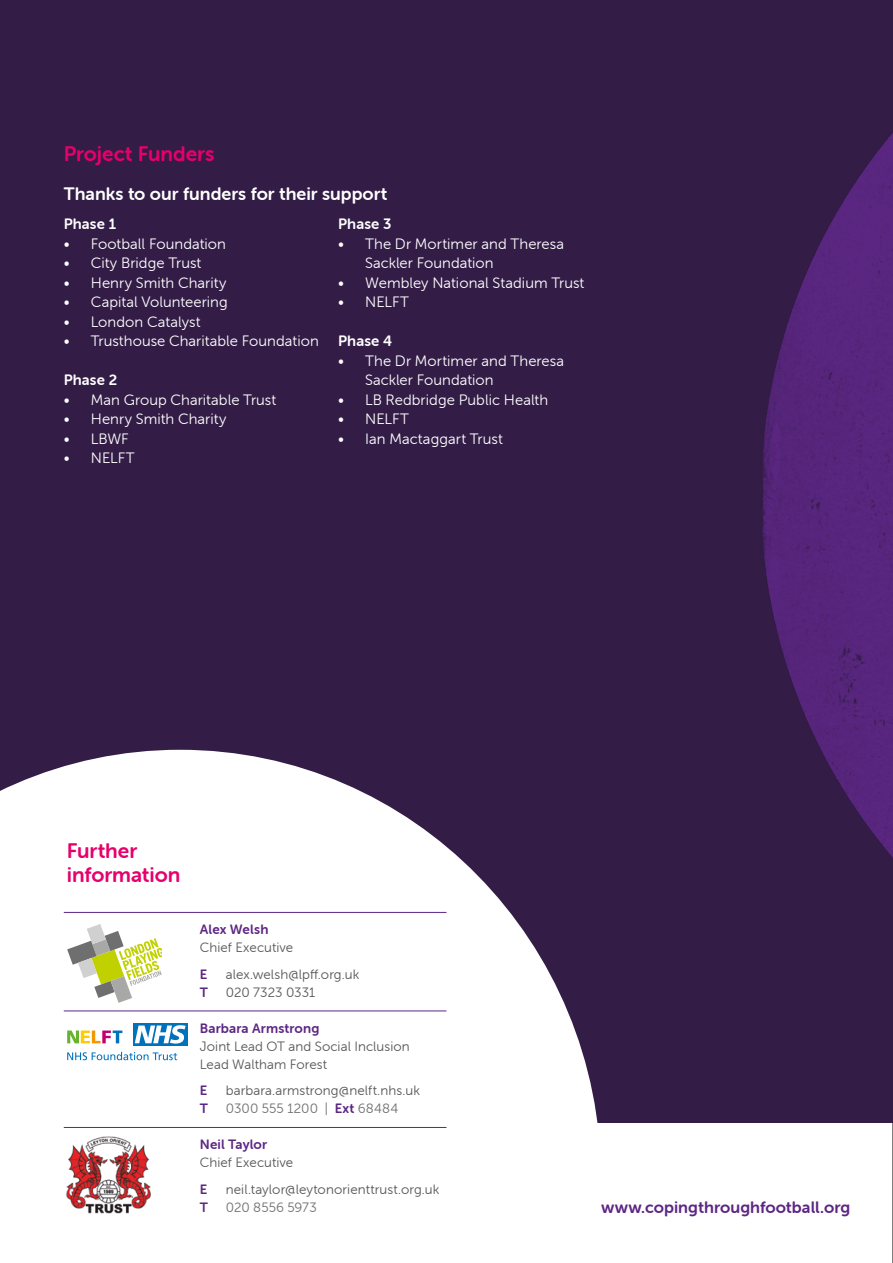
<style>
.page{position:relative;width:893px;height:1263px;background:#fff}
.page>*{position:absolute;margin:0;border:0;box-sizing:border-box;transform-origin:0 0}
.t1{font:21px/24.5px "Museo Sans Rounded 700";color:#e6006c}
.t2{font:18px "Museo Sans Rounded 700";color:#fff}
.t3{font:16.5px "Museo Sans Rounded 700";letter-spacing:.005em;color:#5c2684}
.t4{font:15px/19.5px "Museo Sans Rounded 300";letter-spacing:.005em;color:#fff}
.t5{font:15px "Museo Sans Rounded 700";letter-spacing:.005em;color:#fff}
.t6{font:13.5px/18px "Museo Sans Rounded 300";letter-spacing:.01em;color:#575756}
.t7{font:13.5px "Museo Sans Rounded 700";letter-spacing:.01em;color:#5c2684}
.t8{font:13.5px "Museo Sans Rounded 300";letter-spacing:.005em;color:#706f6f}
.s1{font-family:"Museo Sans Rounded 700";color:#5c2684}
</style>
<div class="page">
<hr style="left:892px;top:0;width:1px;height:1263px;background:#000">
<div style="left:0;top:0;width:893px;height:1123px;background:#331c46"></div>
<img style="left:762px;top:133px;width:131px;height:725px">
<svg style="left:0;top:750px;width:598px;height:448px;fill:#fff"></svg>
<hr style="left:64px;top:912px;width:382px;height:1px;background:#5c2684">
<hr style="left:64px;top:1010px;width:382px;height:1px;background:#5c2684">
<hr style="left:64px;top:1127px;width:382px;height:1px;background:#5c2684">
<svg style="left:133px;top:1023px;width:55px;height:22px"></svg>
<svg style="left:135px;top:1025px;width:51px;height:18px"></svg>
<svg style="left:67px;top:1030px;width:55px;height:13px"></svg>
<svg style="left:67px;top:1052px;width:110px;height:8px"></svg>
<svg style="left:67px;top:924px;width:95px;height:79px;background:#dadcb9"></svg>
<img style="left:64px;top:1136px;width:86px;height:78px">
<h1 class="t1" style="left:64px;top:141px;width:152px">Project Funders</h1>
<p class="t2" style="left:64px;top:184px;width:325px">Thanks to our funders for their support</p>
<p class="t5" style="left:64px;top:216px;width:54px">Phase 1</p>
<p class="t4" style="left:64px;top:234px;width:164px">• Football Foundation</p>
<p class="t4" style="left:64px;top:253px;width:139px">• City Bridge Trust</p>
<p class="t4" style="left:64px;top:273px;width:164px">• Henry Smith Charity</p>
<p class="t4" style="left:64px;top:292px;width:166px">• Capital Volunteering</p>
<p class="t4" style="left:64px;top:312px;width:138px">• London Catalyst</p>
<p class="t4" style="left:64px;top:331px;width:257px">• Trusthouse Charitable Foundation</p>
<p class="t5" style="left:64px;top:372px;width:55px">Phase 2</p>
<p class="t4" style="left:64px;top:390px;width:214px">• Man Group Charitable Trust</p>
<p class="t4" style="left:64px;top:409px;width:164px">• Henry Smith Charity</p>
<p class="t4" style="left:64px;top:429px;width:67px">• LBWF</p>
<p class="t4" style="left:64px;top:448px;width:72px">• NELFT</p>
<p class="t5" style="left:338px;top:216px;width:55px">Phase 3</p>
<p class="t4" style="left:365px;top:234px;width:200px;text-indent:-27px">• The Dr Mortimer and Theresa<br>Sackler Foundation</p>
<p class="t4" style="left:338px;top:273px;width:248px">• Wembley National Stadium Trust</p>
<p class="t4" style="left:338px;top:292px;width:72px">• NELFT</p>
<p class="t5" style="left:338px;top:333px;width:56px">Phase 4</p>
<p class="t4" style="left:365px;top:351px;width:200px;text-indent:-27px">• The Dr Mortimer and Theresa<br>Sackler Foundation</p>
<p class="t4" style="left:338px;top:390px;width:212px">• LB Redbridge Public Health</p>
<p class="t4" style="left:338px;top:409px;width:72px">• NELFT</p>
<p class="t4" style="left:338px;top:429px;width:166px">• Ian Mactaggart Trust</p>
<h1 class="t1" style="left:67px;top:839px;width:115px">Further information</h1>
<p class="t7" style="left:200px;top:922px;width:70px">Alex Welsh</p>
<p class="t6" style="left:200px;top:938px;width:95px">Chief Executive</p>
<p class="t7" style="left:200px;top:966px;width:9px">E</p>
<p class="t6" style="left:226px;top:965px;width:135px">alex.welsh@lpff.org.uk</p>
<p class="t7" style="left:200px;top:984px;width:10px">T</p>
<p class="t6" style="left:226px;top:983px;width:91px">020 7323 0331</p>
<p class="t7" style="left:200px;top:1020px;width:121px">Barbara Armstrong</p>
<p class="t6" style="left:200px;top:1037px;width:211px">Joint Lead OT and Social Inclusion<br>Lead Waltham Forest</p>
<p class="t7" style="left:200px;top:1083px;width:9px">E</p>
<p class="t6" style="left:226px;top:1081px;width:196px">barbara.armstrong@nelft.nhs.uk</p>
<p class="t7" style="left:200px;top:1101px;width:10px">T</p>
<p class="t8" style="left:226px;top:1101px;width:174px">0300 555 1200 | <span class="s1">Ext</span> 68484</p>
<p class="t7" style="left:200px;top:1137px;width:69px">Neil Taylor</p>
<p class="t6" style="left:200px;top:1153px;width:95px">Chief Executive</p>
<p class="t7" style="left:200px;top:1181px;width:9px">E</p>
<p class="t6" style="left:226px;top:1180px;width:215px">neil.taylor@leytonorienttrust.org.uk</p>
<p class="t7" style="left:200px;top:1199px;width:10px">T</p>
<p class="t8" style="left:226px;top:1199px;width:93px">020 8556 5973</p>
<p class="t3" style="left:601px;top:1198px;width:251px">www.copingthroughfootball.org</p>
</div>
